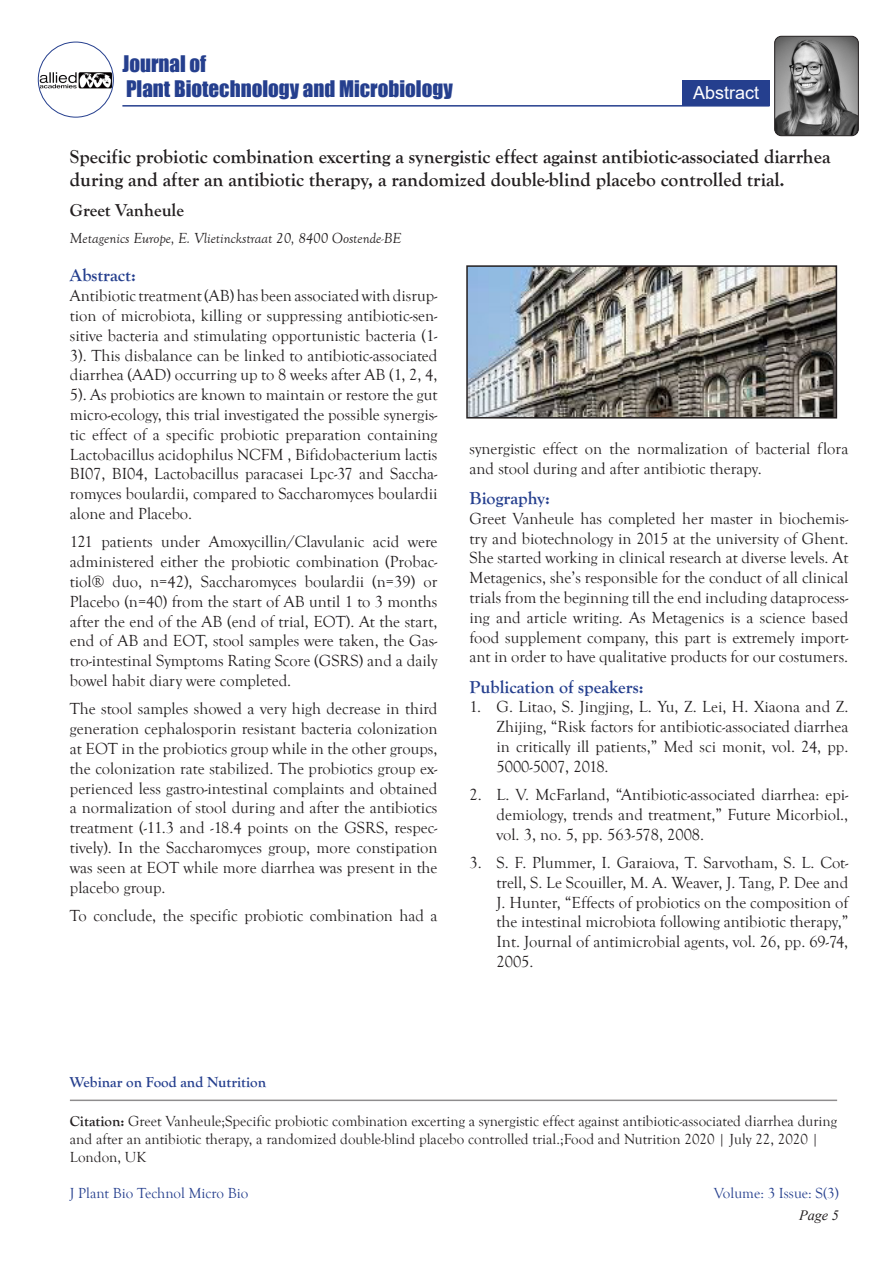
<style>
.page{position:relative;width:893px;height:1263px;background:#fff}
.page>*{position:absolute;margin:0;border:0;box-sizing:border-box;transform-origin:0 0}
.t1{font:21px/25.2px "Impact";color:#253f8e}
.t2{font:700 19.5px/23.4px "Goudy Old Style T";color:#231f20}
.t3{font:700 18px "Goudy Old Style T";color:#253f8e}
.t4{font:700 18px "Goudy Old Style T";color:#231f20}
.t5{font:18px "Arial";color:#fff}
.t6{font:16.5px/19.8px "Goudy Old Style T";color:#231f20;text-align:justify}
.t7{font:15px/18px "Goudy Old Style T";color:#231f20}
.t8{font:italic 15px "Goudy Old Style T";color:#231f20}
.t9{font:15px "Goudy Old Style T";color:#253f8e}
.t10{font:700 15px "Goudy Old Style T";color:#253f8e}
.t11{font:italic 14.25px "Times New Roman";color:#231f20}
.s1{font-weight:700}
</style>
<div class="page">
<img style="left:38px;top:70px;width:74px;height:20px">
<div style="left:38px;top:42px;width:76px;height:76px;border:1px solid #253f8e;border-radius:50%"></div>
<div style="left:682px;top:80px;width:88px;height:25px;background:#253f8e"></div>
<hr style="left:122px;top:105px;width:647px;height:2px;background:#253f8e">
<img style="left:775px;top:36px;width:83px;height:100px">
<div style="left:774px;top:36px;width:85px;height:100px;border:1px solid #231f20;border-radius:7px"></div>
<hr style="left:70px;top:1099px;width:767px;height:2px;background:#231f20">
<img style="left:469px;top:268px;width:365px;height:147px">
<div style="left:466px;top:265px;width:371px;height:153px;border:2px solid #231f20"></div>
<p class="t1" style="left:122px;top:51px;width:332px">Journal of<br>Plant Biotechnology and Microbiology</p>
<p class="t5" style="left:693px;top:80px;width:68px">Abstract</p>
<p class="t2" style="left:70px;top:145px;width:762px">Specific probiotic combination excerting a synergistic effect against antibiotic-associated diarrhea during and after an antibiotic therapy, a randomized double-blind placebo controlled trial.</p>
<p class="t4" style="left:70px;top:200px;width:116px">Greet Vanheule</p>
<p class="t8" style="left:70px;top:230px;width:333px">Metagenics Europe, E. Vlietinckstraat 20, 8400 Oostende-BE</p>
<p class="t3" style="left:70px;top:265px;width:68px">Abstract:</p>
<p class="t6" style="left:70px;top:286px;width:369px">Antibiotic treatment (AB) has been associated with disrup&shy;tion of microbiota, killing or suppressing antibiotic-sen&shy;sitive bacteria and stimulating opportunistic bacteria (1- 3). This disbalance can be linked to antibiotic-associated diarrhea (AAD) occurring up to 8 weeks after AB (1, 2, 4, 5). As probiotics are known to maintain or restore the gut micro-ecology, this trial investigated the possible synergis&shy;tic effect of a specific probiotic preparation containing Lactobacillus acidophilus NCFM , Bifidobacterium lactis BI07, BI04, Lactobacillus paracasei Lpc-37 and Saccha&shy;romyces boulardii, compared to Saccharomyces boulardii alone and Placebo.</p>
<p class="t6" style="left:70px;top:532px;width:369px">121 patients under Amoxycillin/Clavulanic acid were administered either the probiotic combination (Probac&shy;tiol® duo, n=42), Saccharomyces boulardii (n=39) or Placebo (n=40) from the start of AB until 1 to 3 months after the end of the AB (end of trial, EOT). At the start, end of AB and EOT, stool samples were taken, the Gas&shy;tro-intestinal Symptoms Rating Score (GSRS) and a daily bowel habit diary were completed.</p>
<p class="t6" style="left:70px;top:699px;width:369px">The stool samples showed a very high decrease in third generation cephalosporin resistant bacteria colonization at EOT in the probiotics group while in the other groups, the colonization rate stabilized. The probiotics group ex&shy;perienced less gastro-intestinal complaints and obtained a normalization of stool during and after the antibiotics treatment (-11.3 and -18.4 points on the GSRS, respec&shy;tively). In the Saccharomyces group, more constipation was seen at EOT while more diarrhea was present in the placebo group.</p>
<p class="t6" style="left:70px;top:906px;width:369px">To conclude, the specific probiotic combination had a</p>
<p class="t6" style="left:470px;top:439px;width:380px">synergistic effect on the normalization of bacterial flora and stool during and after antibiotic therapy.</p>
<p class="t3" style="left:470px;top:488px;width:82px">Biography:</p>
<p class="t6" style="left:470px;top:509px;width:380px">Greet Vanheule has completed her master in biochemis&shy;try and biotechnology in 2015 at the university of Ghent.<br>She started working in clinical research at diverse levels. At Metagenics, she’s responsible for the conduct of all clinical trials from the beginning till the end including dataprocess&shy;ing and article writing. As Metagenics is a science based food supplement company, this part is extremely import&shy;ant in order to have qualitative products for our costumers.</p>
<p class="t3" style="left:470px;top:676px;width:176px">Publication of speakers:</p>
<p class="t6" style="left:497px;top:697px;width:353px;text-indent:-27px">1. G. Litao, S. Jingjing, L. Yu, Z. Lei, H. Xiaona and Z.<br>Zhijing, “Risk factors for antibiotic-associated diarrhea in critically ill patients,” Med sci monit, vol. 24, pp.<br>5000-5007, 2018.</p>
<p class="t6" style="left:497px;top:785px;width:353px;text-indent:-27px">2. L. V. McFarland, “Antibiotic-associated diarrhea: epi&shy;demiology, trends and treatment,” Future Micorbiol., vol. 3, no. 5, pp. 563-578, 2008.</p>
<p class="t6" style="left:497px;top:853px;width:353px;text-indent:-27px">3. S. F. Plummer, I. Garaiova, T. Sarvotham, S. L. Cot&shy;trell, S. Le Scouiller, M. A. Weaver, J. Tang, P. Dee and J. Hunter, “Effects of probiotics on the composition of the intestinal microbiota following antibiotic therapy,” Int. Journal of antimicrobial agents, vol. 26, pp. 69-74, 2005.</p>
<p class="t10" style="left:70px;top:1074px;width:198px">Webinar on Food and Nutrition</p>
<p class="t7" style="left:70px;top:1112px;width:769px"><span class="s1">Citation:</span> Greet Vanheule;Specific probiotic combination excerting a synergistic effect against antibiotic-associated diarrhea during and after an antibiotic therapy, a randomized double-blind placebo controlled trial.;Food and Nutrition 2020 | July 22, 2020 |<br>London, UK</p>
<p class="t9" style="left:70px;top:1185px;width:180px">J Plant Bio Technol Micro Bio</p>
<p class="t9" style="left:714px;top:1185px;width:127px">Volume: 3 Issue: S(3)</p>
<p class="t11" style="left:799px;top:1206px;width:41px">Page 5</p>
</div>
